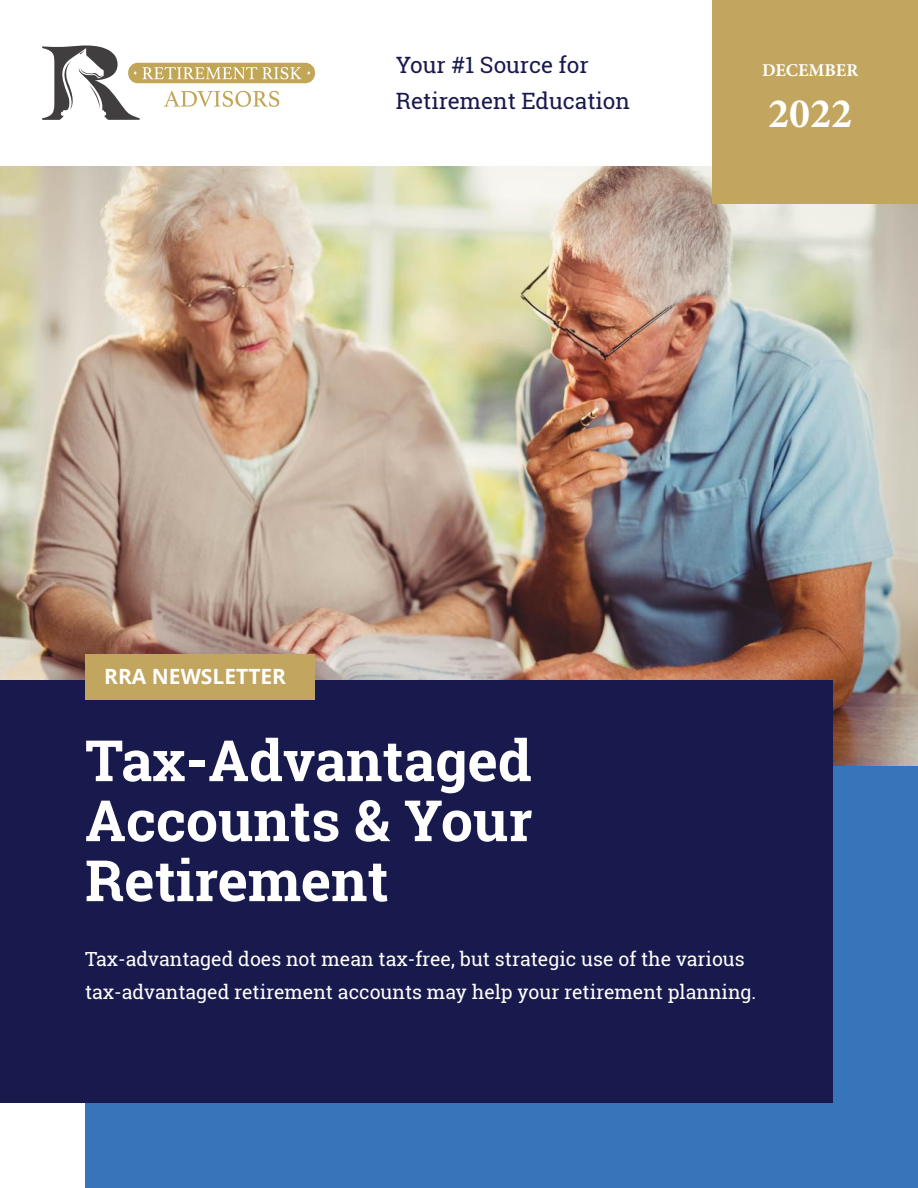
<style>
.page{position:relative;width:918px;height:1188px;background:#fff}
.page>*{position:absolute;margin:0;border:0;box-sizing:border-box;transform-origin:0 0}
.t1{font:700 57px/60px "Roboto Slab";color:#fff;text-align:justify}
.t2{font:700 42px "Minion Pro";color:#fff}
.t3{font:22.5px/36px "Roboto Slab";color:#181a4e}
.t4{font:700 21px "Open Sans";color:#fff}
.t5{font:19.5px/33px "Roboto Slab";color:#fff}
.t6{font:700 18px "Minion Pro";color:#fff}
</style>
<div class="page">
<div style="left:85px;top:765px;width:833px;height:423px;background:#3874ba"></div>
<img style="left:0;top:167px;width:918px;height:598px">
<div style="left:713px;top:0;width:205px;height:203px;background:#c2a65f"></div>
<div style="left:0;top:680px;width:833px;height:423px;background:#181a4e"></div>
<div style="left:85px;top:655px;width:230px;height:45px;background:#c2a65f"></div>
<svg style="left:42px;top:45px;width:268px;height:75px"></svg>
<p class="t3" style="left:396px;top:47px;width:236px">Your #1 Source for<br>Retirement Education</p>
<p class="t6" style="left:762px;top:58px;width:98px">DECEMBER</p>
<h2 class="t2" style="left:768px;top:84px;width:85px">2022</h2>
<p class="t4" style="left:104px;top:661px;width:183px">RRA NEWSLETTER</p>
<h1 class="t1" style="left:85px;top:730px;width:449px">Tax-Advantaged Accounts &amp; Your Retirement</h1>
<p class="t5" style="left:85px;top:942px;width:673px">Tax-advantaged does not mean tax-free, but strategic use of the various tax-advantaged retirement accounts may help your retirement planning.</p>
</div>
